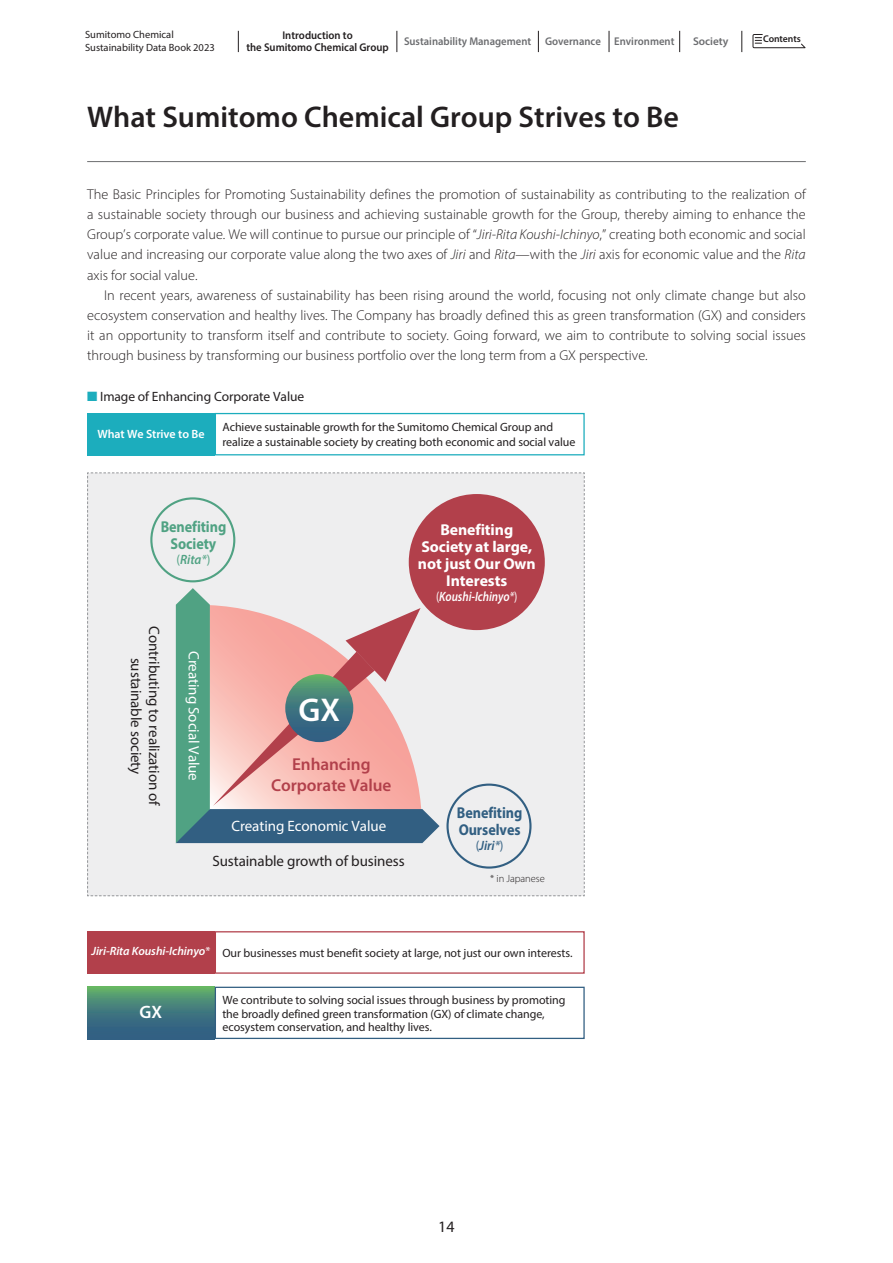
<style>
.page{position:relative;width:893px;height:1263px;background:#fff}
.page>*{position:absolute;margin:0;border:0;box-sizing:border-box;transform-origin:0 0}
.表組_R_en{font:600 33px "Myriad Pro";color:#fff}
.大タイトルen{font:600 30px "Myriad Pro";color:#231f20}
.表組_R_en-2{font:600 18px "Myriad Pro";color:#fff}
.表組_R_en-3{font:600 17.25px/20.7px "Myriad Pro";letter-spacing:-.005em;color:#b2404b;text-align:center}
.t1{font:15.9px "Myriad Pro";color:#231f20}
.表組_R_en-4{font:700 15.75px/16.8px "Myriad Pro";letter-spacing:-.005em;color:#fff;text-align:center}
.表組_R_en-5{font:700 15.75px "Myriad Pro";letter-spacing:-.005em;color:#325f82;scale:.9 1}
.表組_R_en-6{font:700 15.75px/16.8px "Myriad Pro";letter-spacing:-.005em;color:#50a283;text-align:center;scale:.9 1}
.表組_R_en-7{font:15px/18px "Myriad Pro";letter-spacing:-.005em;color:#231f20;text-align:center}
.表組_R_en-8{font:15px "Myriad Pro";letter-spacing:-.005em;color:#fff}
.本文en{font:300 14.25px/20.2px "Myriad Pro";color:#231f20;text-align:justify}
.チャートタイトルen{font:13.5px "Myriad Pro";letter-spacing:-.005em;color:#231f20}
.表組_R_en-9{font:italic 600 13.5px "Myriad Pro";letter-spacing:-.005em;color:#fff;scale:.85 1}
.表組_R_en-10{font:italic 600 13.5px "Myriad Pro";color:#50a283;scale:.95 1}
.表組_R_en-11{font:italic 600 13.5px "Myriad Pro";color:#325f82;scale:.95 1}
.表組_R_en-12{font:12px/13.5px "Myriad Pro";letter-spacing:-.005em;color:#231f20}
.表組_R_en-13{font:italic 600 12px "Myriad Pro";letter-spacing:-.005em;color:#fff}
.表組_R_en-14{font:600 12px "Myriad Pro";letter-spacing:-.005em;color:#fff}
.t2{font:600 11.25px "Myriad Pro";color:#6c6d70;scale:.95 1}
.t3{font:600 11.25px/12.8px "Myriad Pro";color:#231f20;text-align:center;scale:.95 1}
.t4{font:600 11.25px "Myriad Pro";color:#6c6d70}
.t5{font:10.5px/12.8px "Myriad Pro";color:#231f20}
.e_SDB_注記{font:300 10.5px "Myriad Pro";letter-spacing:-.005em;color:#231f20}
.t6{font:600 9.75px "Myriad Pro";letter-spacing:-.01em;color:#231f20}
.s1{font-style:italic}
.s2{color:#1cadbd}
.s3{font-weight:400;font-style:normal}
.s4{font-weight:400}
</style>
<div class="page">
<div style="left:87px;top:931px;width:128px;height:43px;background:#b2404b"></div>
<div style="left:215px;top:931px;width:370px;height:43px;border:1px solid #b2404b"></div>
<div style="left:87px;top:987px;width:128px;height:52px;background:linear-gradient(to bottom,#5da66f,#2a5488)"></div>
<div style="left:215px;top:987px;width:370px;height:52px;border:1px solid #325f82"></div>
<div style="left:87px;top:413px;width:128px;height:42px;background:#1cadbd"></div>
<div style="left:215px;top:413px;width:370px;height:42px;border:1px solid #1cadbd"></div>
<svg style="left:87px;top:472px;width:498px;height:424px;background:#dbcdce"></svg>
<svg style="left:285px;top:674px;width:68px;height:68px;background:#437a7c"></svg>
<hr style="left:87px;top:161px;width:719px;height:1px;background:#6c6d70">
<svg style="left:397px;top:31px;width:1px;height:21px"></svg>
<svg style="left:238px;top:31px;width:1px;height:21px"></svg>
<svg style="left:538px;top:31px;width:1px;height:21px"></svg>
<svg style="left:679px;top:31px;width:1px;height:21px"></svg>
<svg style="left:609px;top:31px;width:1px;height:21px"></svg>
<svg style="left:742px;top:31px;width:1px;height:21px"></svg>
<svg style="left:752px;top:34px;width:54px;height:15px"></svg>
<p class="t3" style="left:246px;top:28px;width:151px">Introduction to<br>the Sumitomo Chemical Group</p>
<p class="t6" style="left:763px;top:33px;width:39px">Contents</p>
<p class="t5" style="left:85px;top:28px;width:131px">Sumitomo Chemical<br>Sustainability Data Book 2023</p>
<p class="t2" style="left:404px;top:34px;width:286px">Sustainability Management Governance Environment</p>
<p class="t4" style="left:693px;top:34px;width:37px">Society</p>
<p class="大タイトルen" style="left:87px;top:98px;width:593px">What Sumitomo Chemical Group Strives to Be</p>
<p class="本文en" style="left:87px;top:184px;width:720px">The Basic Principles for Promoting Sustainability defines the promotion of sustainability as contributing to the realization of a sustainable society through our business and achieving sustainable growth for the Group, thereby aiming to enhance the Group’s corporate value. We will continue to pursue our principle of “<span class="s1">Jiri-Rita Koushi-Ichinyo</span>,” creating both economic and social value and increasing our corporate value along the two axes of <span class="s1">Jiri</span> and <span class="s1">Rita</span>—with the <span class="s1">Jiri</span> axis for economic value and the <span class="s1">Rita </span>axis for social value.</p>
<p class="本文en" style="left:87px;top:285px;width:720px;text-indent:17px">In recent years, awareness of sustainability has been rising around the world, focusing not only climate change but also ecosystem conservation and healthy lives. The Company has broadly defined this as green transformation (GX) and considers it an opportunity to transform itself and contribute to society. Going forward, we aim to contribute to solving social issues through business by transforming our business portfolio over the long term from a GX perspective.</p>
<p class="チャートタイトルen" style="left:87px;top:388px;width:219px"><span class="s2">■</span> Image of Enhancing Corporate Value</p>
<p class="表組_R_en-14" style="left:97px;top:426px;width:109px">What We Strive to Be</p>
<p class="表組_R_en-12" style="left:222px;top:419px;width:354px;line-height:15px">Achieve sustainable growth for the Sumitomo Chemical Group and realize a sustainable society by creating both economic and social value</p>
<p class="表組_R_en-6" style="left:161px;top:518px;width:74px">Benefiting<br>Society</p>
<p class="表組_R_en-10" style="left:177px;top:551px;width:37px"><span class="s3">(</span>Rita<span class="s4">*</span><span class="s3">)</span></p>
<p class="表組_R_en-7" style="left:163px;top:626px;width:181px;rotate:90deg">Contributing to realization of sustainable society</p>
<p class="表組_R_en-8" style="left:203px;top:651px;width:131px;rotate:90deg">Creating Social Value</p>
<p class="表組_R_en" style="left:299px;top:689px;width:43px">GX</p>
<p class="表組_R_en-3" style="left:271px;top:754px;width:122px">Enhancing<br>Corporate Value</p>
<p class="表組_R_en-8" style="left:231px;top:816px;width:156px">Creating Economic Value</p>
<p class="表組_R_en-7" style="left:212px;top:851px;width:194px">Sustainable growth of business</p>
<p class="表組_R_en-4" style="left:421px;top:521px;width:112px">Benefiting<br>Society at large,</p>
<p class="表組_R_en-4" style="left:418px;top:555px;width:119px">not just Our Own<br>Interests</p>
<p class="表組_R_en-9" style="left:436px;top:588px;width:97px"><span class="s3">(</span>Koushi-Ichinyo<span class="s4">*</span><span class="s3">)</span></p>
<p class="表組_R_en-5" style="left:457px;top:802px;width:74px">Benefiting</p>
<p class="表組_R_en-5" style="left:459px;top:819px;width:70px">Ourselves</p>
<p class="表組_R_en-11" style="left:476px;top:837px;width:31px"><span class="s3">(</span>Jiri<span class="s4">*</span><span class="s3">)</span></p>
<p class="e_SDB_注記" style="left:490px;top:873px;width:56px">* in Japanese</p>
<p class="表組_R_en-13" style="left:92px;top:944px;width:120px">Jiri-Rita Koushi-Ichinyo<span class="s3">*</span></p>
<p class="表組_R_en-12" style="left:222px;top:946px;width:352px">Our businesses must benefit society at large, not just our own interests.</p>
<p class="表組_R_en-2" style="left:140px;top:1000px;width:24px">GX</p>
<p class="表組_R_en-12" style="left:222px;top:993px;width:345px">We contribute to solving social issues through business by promoting the broadly defined green transformation (GX) of climate change, ecosystem conservation, and healthy lives.</p>
<p class="t1" style="left:438px;top:1216px;width:18px">14</p>
</div>
